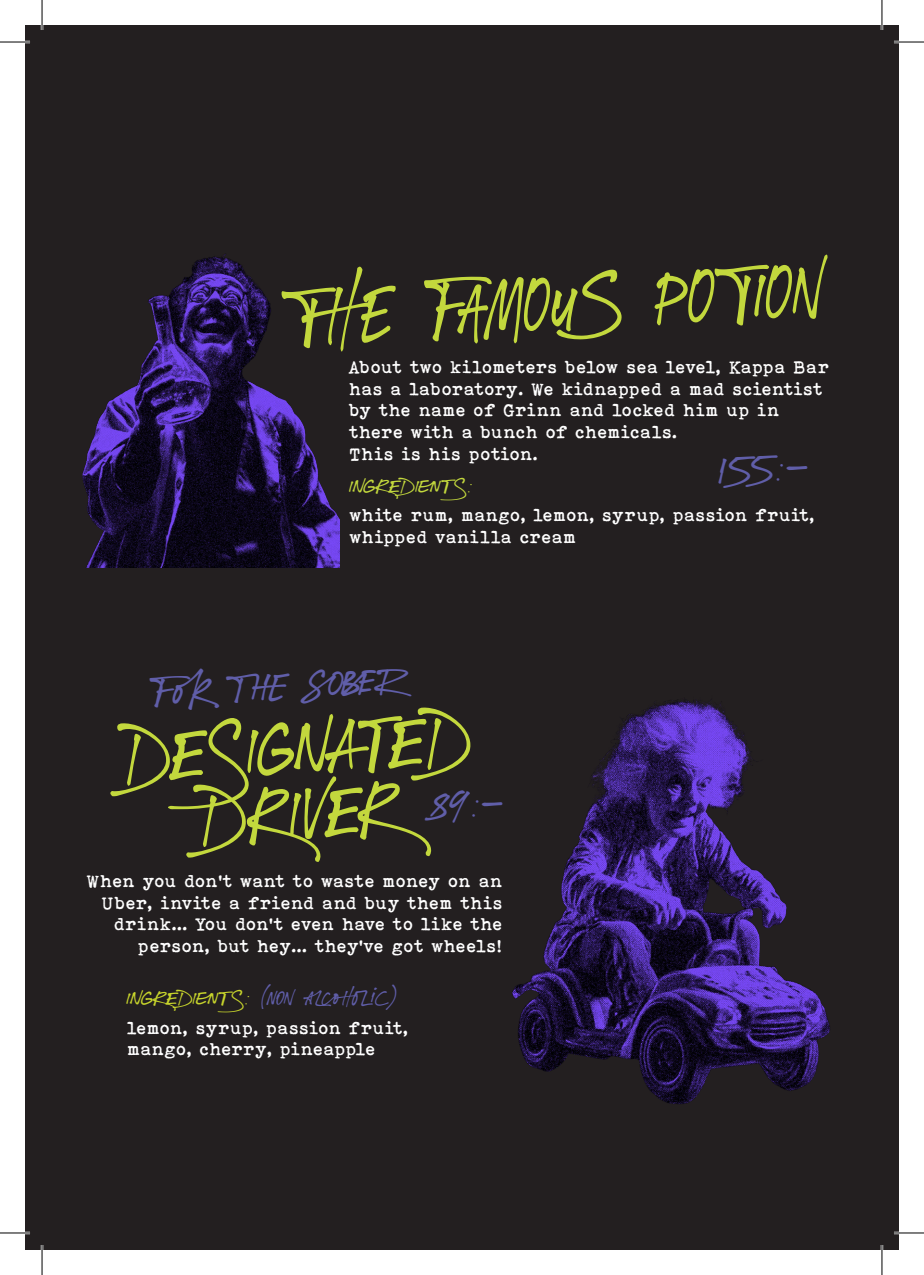
<style>
.page{position:relative;width:924px;height:1275px;background:#fff}
.page>*{position:absolute;margin:0;border:0;box-sizing:border-box;transform-origin:0 0}
.t1{font:68px/65.2px "Fashion Experiment";color:#c3d83d;text-align:center;scale:.8 1}
.t2{font:33.2px "Fashion Experiment";color:#605ea9}
.t3{font:32.8px "Fashion Experiment";color:#605ea9}
.t4{font:18px/21.6px "Bohemian Typewriter";color:#fff}
.t5{font:17.2px "Fashion Experiment";color:#605ea9}
.t6{font:17.2px "Fashion Experiment";letter-spacing:.01em;color:#c3d83d}
.s1{color:#c7d42c}
</style>
<div class="page">
<div style="left:25px;top:25px;width:873px;height:1225px;background:#231f20"></div>
<img style="left:82px;top:254px;width:257px;height:313px">
<img style="left:512px;top:700px;width:318px;height:404px">
<hr style="left:0;top:41px;width:30px;height:2px;background:#fff">
<hr style="left:893px;top:41px;width:30px;height:2px;background:#fff">
<hr style="left:0;top:1231px;width:30px;height:3px;background:#fff">
<hr style="left:893px;top:1231px;width:30px;height:3px;background:#fff">
<hr style="left:41px;top:0;width:2px;height:30px;background:#fff">
<hr style="left:41px;top:1245px;width:2px;height:30px;background:#fff">
<hr style="left:880px;top:0;width:2px;height:30px;background:#fff">
<hr style="left:880px;top:1245px;width:2px;height:30px;background:#fff">
<hr style="left:0;top:42px;width:30px;height:1px;background:#000">
<hr style="left:893px;top:42px;width:30px;height:1px;background:#000">
<hr style="left:0;top:1232px;width:30px;height:1px;background:#000">
<hr style="left:893px;top:1232px;width:30px;height:1px;background:#000">
<hr style="left:42px;top:0;width:1px;height:30px;background:#000">
<hr style="left:42px;top:1245px;width:1px;height:30px;background:#000">
<hr style="left:881px;top:0;width:1px;height:30px;background:#000">
<hr style="left:881px;top:1245px;width:1px;height:30px;background:#000">
<h1 class="t1" style="left:290px;top:285px;width:668px;rotate:-3deg">THE FAMOUS PO TION</h1>
<p class="t4" style="left:348px;top:356px;width:481px">About two kilometers below sea level, Kappa Bar has a laboratory. We kidnapped a mad scientist by the name of Grinn and locked him up in there with a bunch of chemicals.<br>This is his potion.</p>
<h2 class="t2" style="left:715px;top:452px;width:95px;rotate:-3deg">155:-</h2>
<p class="t6" style="left:348px;top:476px;width:132px">Ingredient s:</p>
<p class="t4" style="left:349px;top:504px;width:466px">white rum, mango, lemon, syrup, passion fruit, whipped vanilla cream</p>
<h3 class="t3" style="left:150px;top:674px;width:111px;rotate:-3deg">FOR THE</h3>
<h3 class="t3" style="left:305px;top:665px;width:104px;rotate:-3deg">SOBER</h3>
<h1 class="t1" style="left:118px;top:724px;width:438px;rotate:-3deg">designated driver</h1>
<h3 class="t3" style="left:430px;top:787px;width:76px;rotate:-3deg">89:-</h3>
<p class="t4" style="left:86px;top:870px;width:417px;text-align:right">When you don’t want to waste money on an Uber, invite a friend and buy them this drink... You don’t even have to like the person, but hey... they’ve got wheels!</p>
<p class="t5" style="left:126px;top:988px;width:272px"><span class="s1">Ingredient s:</span> (NON ALCOHOLIC)</p>
<p class="t4" style="left:127px;top:1016px;width:283px">lemon, syrup, passion fruit, mango, cherry, pineapple</p>
</div>
